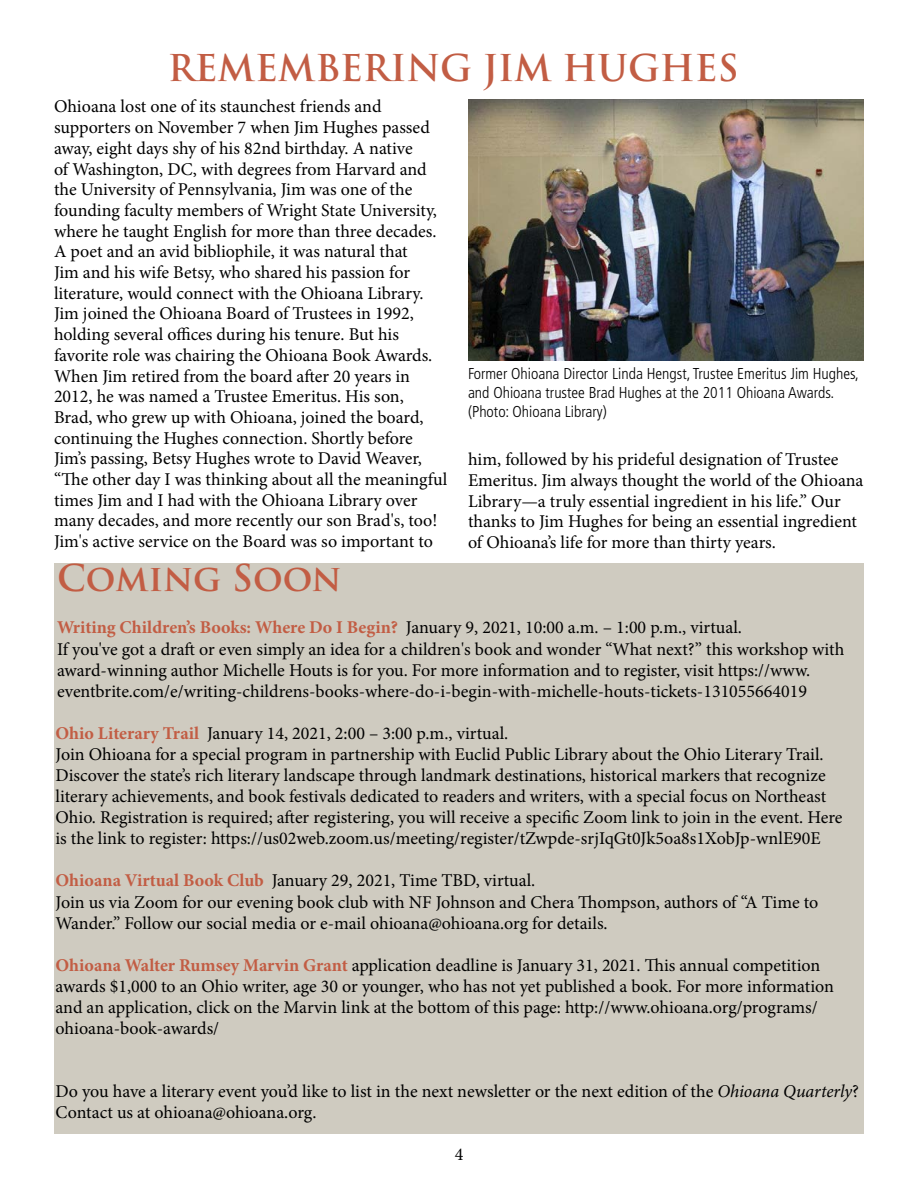
<style>
.page{position:relative;width:918px;height:1188px;background:#fff}
.page>*{position:absolute;margin:0;border:0;box-sizing:border-box;transform-origin:0 0}
.t1{font:700 36px "Trajan Pro";color:#c25d44}
.t2{font:18px/20.7px "Minion Pro";color:#000}
.t3{font:300 condensed 15.75px/18.9px "Frutiger LT Std";color:#000}
.s1{font-weight:700;color:#c25d44}
.s2{font-style:italic}
</style>
<div class="page">
<div style="left:54px;top:564px;width:810px;height:570px;background:#cfcbc0"></div>
<img style="left:468px;top:99px;width:396px;height:262px">
<h1 class="t1" style="left:168px;top:46px;width:572px">REMEMBERING JIM HUGHES</h1>
<p class="t2" style="left:54px;top:96px;width:395px">Ohioana lost one of its staunchest friends and supporters on November 7 when Jim Hughes passed away, eight days shy of his 82nd birthday. A native<br>of Washington, DC, with degrees from Harvard and the University of Pennsylvania, Jim was one of the founding faculty members of Wright State University, where he taught English for more than three decades.<br>A poet and an avid bibliophile, it was natural that<br>Jim and his wife Betsy, who shared his passion for literature, would connect with the Ohioana Library.<br>Jim joined the Ohioana Board of Trustees in 1992, holding several offices during his tenure. But his favorite role was chairing the Ohioana Book Awards.<br>When Jim retired from the board after 20 years in 2012, he was named a Trustee Emeritus. His son,<br>Brad, who grew up with Ohioana, joined the board, continuing the Hughes connection. Shortly before Jim’s passing, Betsy Hughes wrote to David Weaver, “The other day I was thinking about all the meaningful times Jim and I had with the Ohioana Library over many decades, and more recently our son Brad's, too!<br>Jim's active service on the Board was so important to</p>
<p class="t3" style="left:468px;top:365px;width:392px">Former Ohioana Director Linda Hengst, Trustee Emeritus Jim Hughes, and Ohioana trustee Brad Hughes at the 2011 Ohioana Awards. (Photo: Ohioana Library)</p>
<p class="t2" style="left:468px;top:449px;width:397px">him, followed by his prideful designation of Trustee Emeritus. Jim always thought the world of the Ohioana Library—a truly essential ingredient in his life.” Our thanks to Jim Hughes for being an essential ingredient of Ohioana’s life for more than thirty years.</p>
<h1 class="t1" style="left:57px;top:555px;width:286px">Coming Soon</h1>
<p class="t2" style="left:57px;top:617px;width:789px;line-height:21.1px"><span class="s1">Writing Children’s Books: Where Do I Begin?</span> January 9, 2021, 10:00 a.m. – 1:00 p.m., virtual.<br>If you've got a draft or even simply an idea for a children's book and wonder “What next?” this workshop with award-winning author Michelle Houts is for you. For more information and to register, visit https://www. eventbrite.com/e/writing-childrens-books-where-do-i-begin-with-michelle-houts-tickets-131055664019</p>
<p class="t2" style="left:56px;top:723px;width:788px"><span class="s1">Ohio Literary Trail</span> January 14, 2021, 2:00 – 3:00 p.m., virtual.<br>Join Ohioana for a special program in partnership with Euclid Public Library about the Ohio Literary Trail.<br>Discover the state’s rich literary landscape through landmark destinations, historical markers that recognize literary achievements, and book festivals dedicated to readers and writers, with a special focus on Northeast Ohio. Registration is required; after registering, you will receive a specific Zoom link to join in the event. Here is the link to register: https://us02web.zoom.us/meeting/register/tZwpde-srjIqGt0Jk5oa8s1XobJp-wnlE90E</p>
<p class="t2" style="left:56px;top:870px;width:764px;line-height:21.6px"><span class="s1">Ohioana Virtual Book Club</span> January 29, 2021, Time TBD, virtual.<br>Join us via Zoom for our evening book club with NF Johnson and Chera Thompson, authors of “A Time to<br>Wander.” Follow our social media or e-mail ohioana@ohioana.org for details.</p>
<p class="t2" style="left:56px;top:955px;width:780px"><span class="s1">Ohioana Walter Rumsey Marvin Grant</span> application deadline is January 31, 2021. This annual competition awards $1,000 to an Ohio writer, age 30 or younger, who has not yet published a book. For more information and an application, click on the Marvin link at the bottom of this page: http://www.ohioana.org/programs/ ohioana-book-awards/</p>
<p class="t2" style="left:56px;top:1081px;width:805px">Do you have a literary event you’d like to list in the next newsletter or the next edition of the <span class="s2">Ohioana Quarterly</span>?<br>Contact us at ohioana@ohioana.org.</p>
<p class="t2" style="left:455px;top:1144px;width:10px">4</p>
</div>
